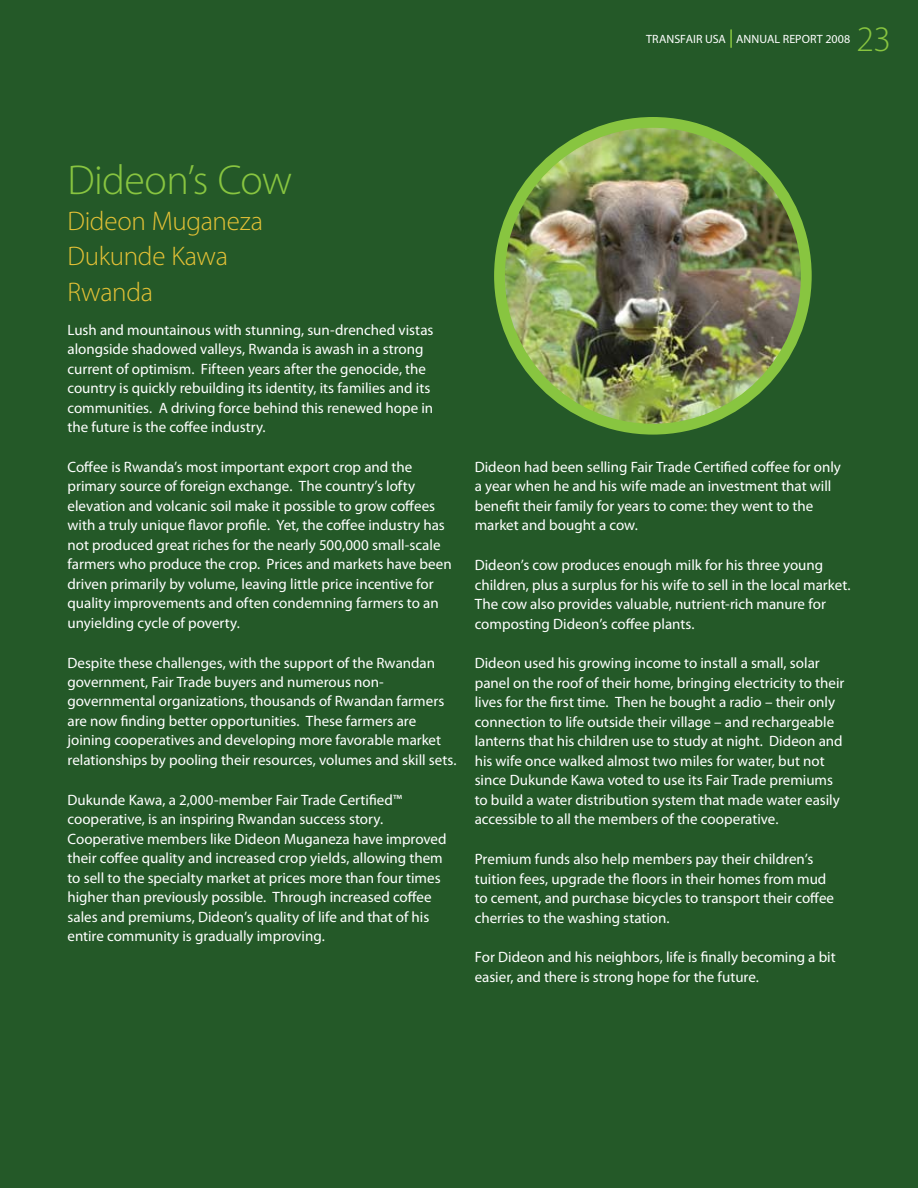
<style>
.page{position:relative;width:918px;height:1188px;background:#245928}
.page>*{position:absolute;margin:0;border:0;box-sizing:border-box;transform-origin:0 0}
.t1{font:300 42px "Myriad Pro";letter-spacing:-.015em;color:#88c540}
.t2{font:300 36px "Myriad Pro";color:#88c540}
.t3{font:300 27px/36px "Myriad Pro";letter-spacing:-.01em;color:#e4c136}
.t4{font:15px/19.5px "Myriad Pro";color:#fff}
.t5{font:12px "Myriad Pro";letter-spacing:.005em;color:#fff}
</style>
<div class="page">
<img style="left:500px;top:122px;width:306px;height:307px;border-radius:153px">
<div style="left:494px;top:117px;width:318px;height:318px;border:11px solid #88c540;border-radius:50%"></div>
<svg style="left:730px;top:30px;width:2px;height:17px"></svg>
<p class="t5" style="left:646px;top:32px;width:14px">Trans</p>
<p class="t5" style="left:680px;top:32px;width:72px">Fair USA Annual</p>
<p class="t5" style="left:783px;top:32px;width:15px">Report</p>
<p class="t5" style="left:825px;top:32px;width:27px">2008</p>
<h2 class="t2" style="left:856px;top:20px;width:36px">23</h2>
<h1 class="t1" style="left:68px;top:156px;width:226px">Dideon’s Cow</h1>
<h3 class="t3" style="left:68px;top:203px;width:197px">Dideon Muganeza<br>Dukunde Kawa<br>Rwanda</h3>
<p class="t4" style="left:68px;top:320px;width:367px">Lush and mountainous with stunning, sun-drenched vistas alongside shadowed valleys, Rwanda is awash in a strong current of optimism. Fifteen years after the genocide, the country is quickly rebuilding its identity, its families and its communities. A driving force behind this renewed hope in the future is the coffee industry.</p>
<p class="t4" style="left:68px;top:457px;width:386px">Coffee is Rwanda’s most important export crop and the primary source of foreign exchange. The country’s lofty elevation and volcanic soil make it possible to grow coffees with a truly unique flavor profile. Yet, the coffee industry has not produced great riches for the nearly 500,000 small-scale farmers who produce the crop. Prices and markets have been driven primarily by volume, leaving little price incentive for quality improvements and often condemning farmers to an unyielding cycle of poverty.</p>
<p class="t4" style="left:68px;top:653px;width:391px">Despite these challenges, with the support of the Rwandan government, Fair Trade buyers and numerous non&shy;governmental organizations, thousands of Rwandan farmers are now finding better opportunities. These farmers are joining cooperatives and developing more favorable market relationships by pooling their resources, volumes and skill sets.</p>
<p class="t4" style="left:68px;top:790px;width:381px">Dukunde Kawa, a 2,000-member Fair Trade Certified™ cooperative, is an inspiring Rwandan success story.<br>Cooperative members like Dideon Muganeza have improved their coffee quality and increased crop yields, allowing them to sell to the specialty market at prices more than four times higher than previously possible. Through increased coffee sales and premiums, Dideon’s quality of life and that of his entire community is gradually improving.</p>
<p class="t4" style="left:475px;top:457px;width:368px">Dideon had been selling Fair Trade Certified coffee for only a year when he and his wife made an investment that will benefit their family for years to come: they went to the market and bought a cow.</p>
<p class="t4" style="left:475px;top:556px;width:377px">Dideon’s cow produces enough milk for his three young children, plus a surplus for his wife to sell in the local market.<br>The cow also provides valuable, nutrient-rich manure for composting Dideon’s coffee plants.</p>
<p class="t4" style="left:475px;top:654px;width:371px">Dideon used his growing income to install a small, solar panel on the roof of their home, bringing electricity to their lives for the first time. Then he bought a radio – their only connection to life outside their village – and rechargeable lanterns that his children use to study at night. Dideon and his wife once walked almost two miles for water, but not since Dukunde Kawa voted to use its Fair Trade premiums to build a water distribution system that made water easily accessible to all the members of the cooperative.</p>
<p class="t4" style="left:475px;top:850px;width:361px">Premium funds also help members pay their children’s tuition fees, upgrade the floors in their homes from mud to cement, and purchase bicycles to transport their coffee cherries to the washing station.</p>
<p class="t4" style="left:475px;top:948px;width:363px">For Dideon and his neighbors, life is finally becoming a bit easier, and there is strong hope for the future.</p>
</div>
